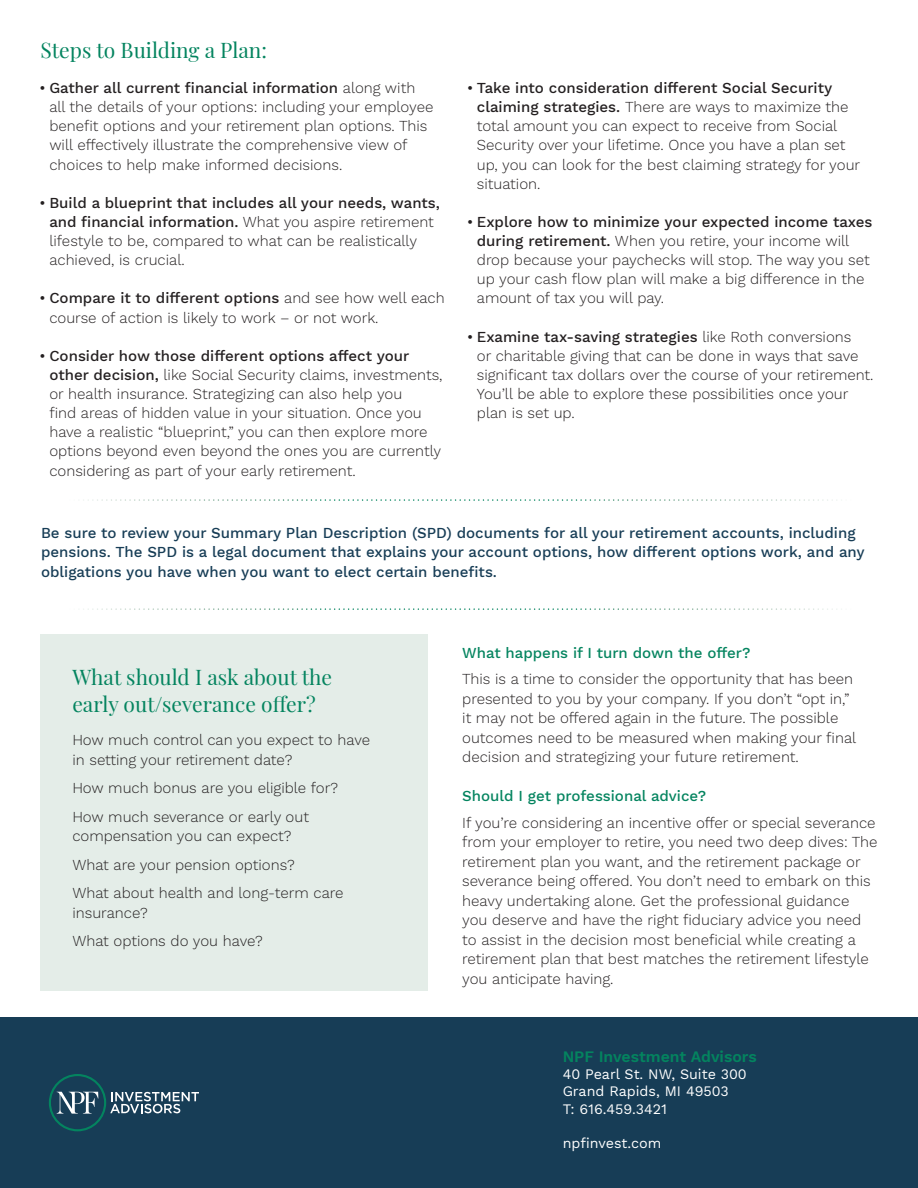
<style>
.page{position:relative;width:918px;height:1188px;background:#fff}
.page>*{position:absolute;margin:0;border:0;box-sizing:border-box;transform-origin:0 0}
.t1{font:21px/27px "Playfair Display";color:#04845f}
.t2{font:600 15.75px "Work Sans";color:#04845f}
.t3{font:300 15px/19.2px "Work Sans";color:#231f20}
.t4{font:500 15px/19.5px "Work Sans";color:#173d56}
.t5{font:500 15px "Work Sans";color:#04845f}
.t6{font:14.25px/17.1px "Work Sans";color:#fff}
.s1{font-family:"Universal Newswith Comm Pi";font-weight:400}
.s2{font-weight:500}
</style>
<div class="page">
<div style="left:0;top:1017px;width:918px;height:171px;background:#173d56"></div>
<svg style="left:49px;top:1074px;width:150px;height:57px"></svg>
<div style="left:40px;top:635px;width:388px;height:356px;background:#e4ede8"></div>
<svg style="left:83px;top:608px;width:759px;height:2px"></svg>
<svg style="left:83px;top:499px;width:754px;height:2px"></svg>
<h1 class="t1" style="left:40px;top:35px;width:228px">Steps to Building a Plan:</h1>
<p class="t3" style="left:49px;top:79px;width:386px;text-indent:-9px"><span class="s1">•</span> <span class="s2">Gather all current financial information</span> along with all the details of your options: including your employee benefit options and your retirement plan options. This will effectively illustrate the comprehensive view of choices to help make informed decisions.</p>
<p class="t3" style="left:49px;top:194px;width:392px;text-indent:-9px"><span class="s1">•</span> <span class="s2">Build a blueprint that includes all your needs, wants, and financial information.</span> What you aspire retirement lifestyle to be, compared to what can be realistically achieved, is crucial.</p>
<p class="t3" style="left:49px;top:289px;width:397px;text-indent:-9px"><span class="s1">•</span> <span class="s2">Compare it to different options</span> and see how well each course of action is likely to work – or not work.</p>
<p class="t3" style="left:49px;top:347px;width:395px;text-indent:-9px"><span class="s1">•</span> <span class="s2">Consider how those different options affect your other decision,</span> like Social Security claims, investments, or health insurance. Strategizing can also help you<br>find areas of hidden value in your situation. Once you have a realistic “blueprint,” you can then explore more options beyond even beyond the ones you are currently considering as part of your early retirement.</p>
<p class="t3" style="left:477px;top:79px;width:385px;text-indent:-9px"><span class="s1">•</span> <span class="s2">Take into consideration different Social Security claiming strategies.</span> There are ways to maximize the total amount you can expect to receive from Social Security over your lifetime. Once you have a plan set up, you can look for the best claiming strategy for your situation.</p>
<p class="t3" style="left:477px;top:213px;width:397px;text-indent:-9px"><span class="s1">•</span> <span class="s2">Explore how to minimize your expected income taxes during retirement.</span> When you retire, your income will drop because your paychecks will stop. The way you set up your cash flow plan will make a big difference in the amount of tax you will pay.</p>
<p class="t3" style="left:477px;top:328px;width:398px;text-indent:-9px"><span class="s1">•</span> <span class="s2">Examine tax-saving strategies</span> like Roth conversions<br>or charitable giving that can be done in ways that save significant tax dollars over the course of your retirement.<br>You’ll be able to explore these possibilities once your plan is set up.</p>
<p class="t4" style="left:41px;top:524px;width:825px">Be sure to review your Summary Plan Description (SPD) documents for all your retirement accounts, including pensions. The SPD is a legal document that explains your account options, how different options work, and any obligations you have when you want to elect certain benefits.</p>
<h1 class="t1" style="left:72px;top:662px;width:261px">What should I ask about the early out/severance offer?</h1>
<p class="t3" style="left:72px;top:731px;width:299px">How much control can you expect to have in setting your retirement date?</p>
<p class="t3" style="left:72px;top:775px;width:267px;line-height:28.5px">How much bonus are you eligible for?<br>How much severance or early out</p>
<p class="t3" style="left:72px;top:823px;width:273px;line-height:28.5px">compensation you can expect?<br>What are your pension options?<br>What about health and long-term care</p>
<p class="t3" style="left:72px;top:899px;width:192px;line-height:28.5px">insurance?<br>What options do you have?</p>
<p class="t5" style="left:462px;top:644px;width:290px">What happens if I turn down the offer?</p>
<p class="t3" style="left:462px;top:670px;width:396px">This is a time to consider the opportunity that has been presented to you by your company. If you don’t “opt in,” it may not be offered again in the future. The possible outcomes need to be measured when making your final decision and strategizing your future retirement.</p>
<p class="t5" style="left:462px;top:787px;width:245px">Should I get professional advice?</p>
<p class="t3" style="left:462px;top:813px;width:417px">If you’re considering an incentive offer or special severance from your employer to retire, you need two deep dives: The retirement plan you want, and the retirement package or severance being offered. You don’t need to embark on this heavy undertaking alone. Get the professional guidance you deserve and have the right fiduciary advice you need to assist in the decision most beneficial while creating a retirement plan that best matches the retirement lifestyle you anticipate having.</p>
<p class="t2" style="left:563px;top:1048px;width:196px">NPF Investment Advisors</p>
<p class="t6" style="left:563px;top:1067px;width:186px">40 Pearl St. NW, Suite 300<br>Grand Rapids, MI 49503<br>T: 616.459.3421</p>
<p class="t6" style="left:563px;top:1135px;width:100px">npfinvest.com</p>
</div>
